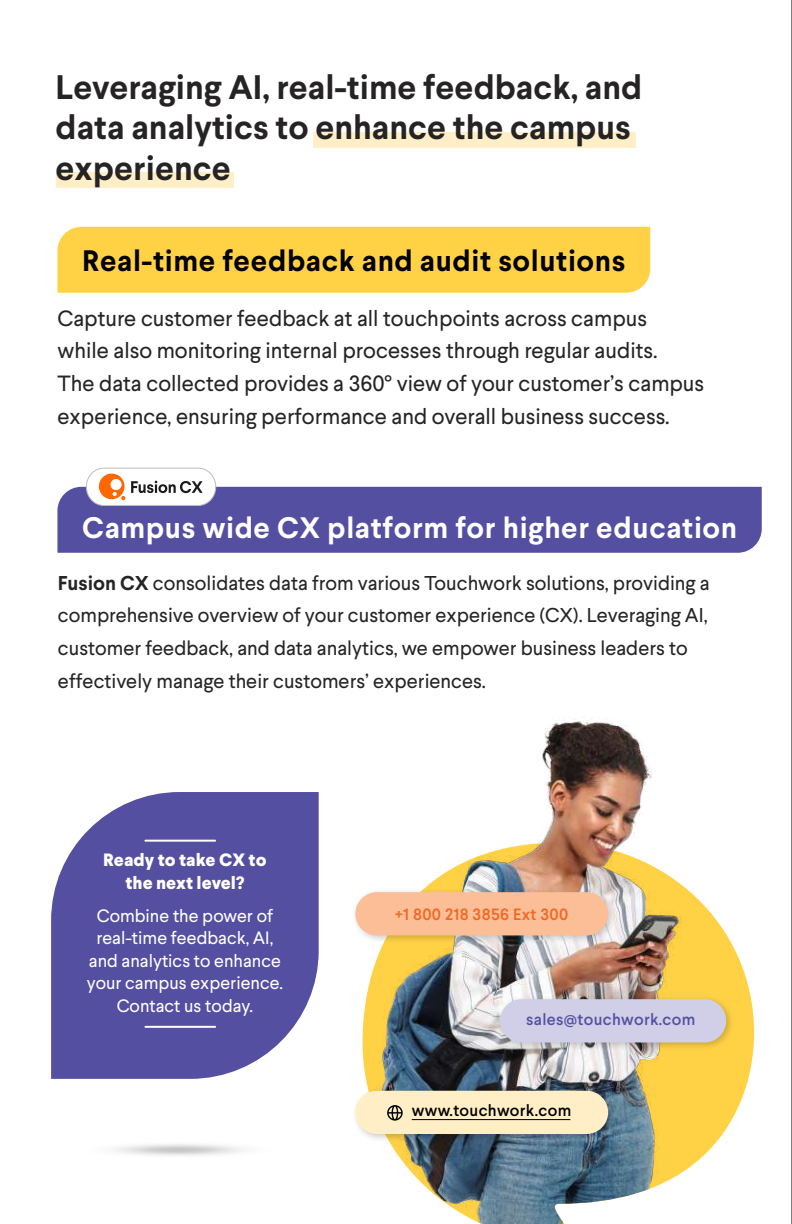
<style>
.page{position:relative;width:792px;height:1224px;background:#fff}
.page>*{position:absolute;margin:0;border:0;box-sizing:border-box;transform-origin:0 0}
.t1{font:700 34px/40.8px "Larsseit";color:#252323}
.t2{font:700 29.6px "Larsseit";letter-spacing:.02em;color:#fff}
.t3{font:700 29.6px "Larsseit";letter-spacing:.02em;color:#000}
.t4{font:22px/32.8px "Larsseit";color:#252323}
.t5{font:20px/32.8px "Larsseit";color:#252323}
.t6{font:17.8px/22.6px "Larsseit";color:#fff;text-align:center}
.t7{font:800 17.8px/22.6px "Larsseit";color:#fff;text-align:center}
.t8{font:500 16.4px "Larsseit";letter-spacing:.02em;color:#554fa1}
.t9{font:500 16.4px "Larsseit";letter-spacing:.02em;color:#f26722}
.t10{font:500 16.4px "Larsseit";letter-spacing:.02em;color:#000}
.s1{font-weight:700}
</style>
<div class="page">
<svg style="left:363px;top:893px;width:391px;height:273px;fill:#ffd246"></svg>
<img style="left:425px;top:1186px;width:231px;height:38px">
<img style="left:367px;top:717px;width:324px;height:469px">
<div style="left:56px;top:172px;width:178px;height:16px;background:#ffeec6"></div>
<div style="left:314px;top:132px;width:322px;height:15px;background:#ffeec6"></div>
<div style="left:57px;top:487px;width:705px;height:66px;background:#554fa1"></div>
<div style="left:86px;top:468px;width:130px;height:37px;background:#fff;border-radius:18px"></div>
<div style="left:86px;top:468px;width:130px;height:38px;border:1px solid #bbbdbf;border-radius:18px"></div>
<hr style="left:791px;top:0;width:1px;height:1224px;background:#000">
<div style="left:351px;top:887px;width:266px;height:57px;background:#000;opacity:.2"></div>
<div style="left:355px;top:892px;width:253px;height:43px;background:#fbbe97;border-radius:22px"></div>
<div style="left:495px;top:994px;width:240px;height:57px;background:#000;opacity:.2"></div>
<div style="left:500px;top:999px;width:226px;height:43px;background:#d1cfe8;border-radius:22px"></div>
<div style="left:351px;top:1086px;width:266px;height:57px;background:#000;opacity:.2"></div>
<div style="left:355px;top:1091px;width:253px;height:43px;background:#ffeec6;border-radius:22px"></div>
<hr style="left:412px;top:1119px;width:158px;height:1px;background:#000">
<svg style="left:387px;top:1105px;width:16px;height:16px"></svg>
<div style="left:57px;top:227px;width:593px;height:66px;background:#ffd246"></div>
<svg style="left:51px;top:792px;width:268px;height:287px;background:#655faa"></svg>
<hr style="left:145px;top:840px;width:70px;height:2px;background:#fff">
<hr style="left:145px;top:1026px;width:70px;height:2px;background:#fff">
<svg style="left:99px;top:474px;width:26px;height:26px"></svg>
<svg style="left:131px;top:481px;width:72px;height:12px"></svg>
<h1 class="t1" style="left:56px;top:66px;width:588px">Leveraging AI, real-time feedback, and data analytics to enhance the campus experience</h1>
<h2 class="t3" style="left:82px;top:241px;width:545px">Real-time feedback and audit solutions</h2>
<p class="t4" style="left:57px;top:301px;width:648px">Capture customer feedback at all touchpoints across campus<br>while also monitoring internal processes through regular audits.<br>The data collected provides a 360° view of your customer’s campus experience, ensuring performance and overall business success.</p>
<h2 class="t2" style="left:82px;top:509px;width:656px">Campus wide CX platform for higher education</h2>
<p class="t5" style="left:58px;top:566px;width:653px"><span class="s1">Fusion CX</span> consolidates data from various Touchwork solutions, providing a comprehensive overview of your customer experience (CX). Leveraging AI, customer feedback, and data analytics, we empower business leaders to effectively manage their customers’ experiences.</p>
<p class="t7" style="left:103px;top:849px;width:165px">Ready to take CX to the next level?</p>
<p class="t6" style="left:87px;top:904px;width:198px">Combine the power of real-time feedback, AI, and analytics to enhance your campus experience.<br>Contact us today.</p>
<p class="t9" style="left:395px;top:904px;width:174px">+1 800 218 3856 Ext 300</p>
<p class="t8" style="left:526px;top:1009px;width:171px">sales@touchwork.com</p>
<p class="t10" style="left:412px;top:1100px;width:161px">www.touchwork.com</p>
</div>
